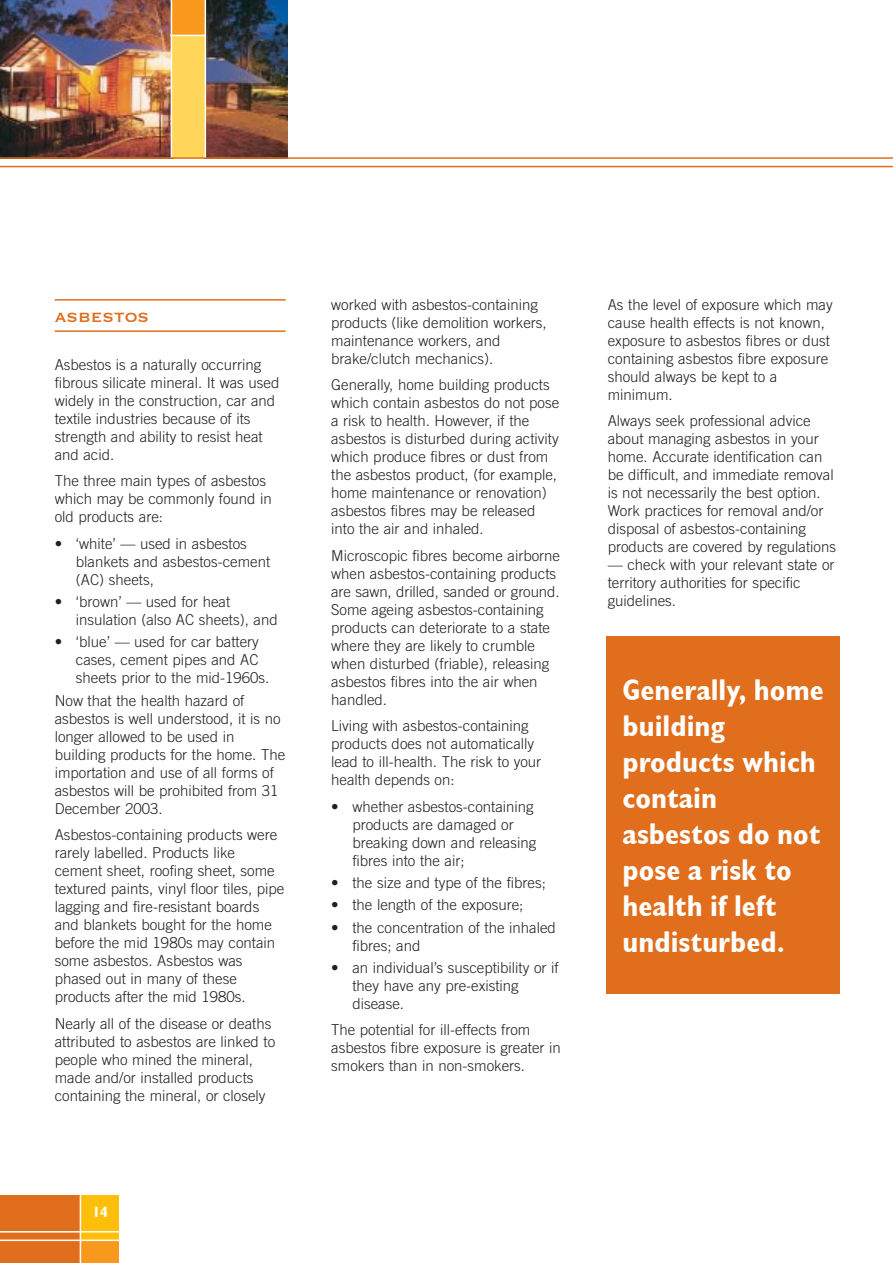
<style>
.page{position:relative;width:893px;height:1263px;background:#fff}
.page>*{position:absolute;margin:0;border:0;box-sizing:border-box;transform-origin:0 0}
.t1{font:700 condensed 30px/36px "Gill Sans";color:#fff}
.t2{font:21px "Copperplate Thirty One BC";color:#e06e1c}
.t3{font:300 15px/18px "Trade Gothic";color:#231f1f}
.t4{font:700 condensed 15px "Gill Sans";color:#fff}
</style>
<div class="page">
<div style="left:606px;top:636px;width:234px;height:357px;background:#e06e1c"></div>
<div style="left:79px;top:1196px;width:40px;height:44px;background:#febe0a"></div>
<div style="left:80px;top:1240px;width:39px;height:23px;background:#f8981c"></div>
<div style="left:0;top:1196px;width:80px;height:67px;background:#e06e1c"></div>
<hr style="left:0;top:1231px;width:133px;height:2px;background:#fff">
<hr style="left:0;top:1240px;width:133px;height:1px;background:#fff">
<hr style="left:80px;top:1191px;width:1px;height:72px;background:#fff">
<hr style="left:55px;top:299px;width:231px;height:2px;background:#e06e1c">
<hr style="left:55px;top:330px;width:231px;height:2px;background:#e06e1c">
<img style="left:0;top:0;width:171px;height:157px">
<img style="left:206px;top:0;width:81px;height:157px">
<div style="left:171px;top:34px;width:34px;height:124px;background:#ffd659"></div>
<div style="left:171px;top:0;width:34px;height:35px;background:#f8981c"></div>
<hr style="left:204px;top:0;width:2px;height:158px;background:#fff">
<hr style="left:171px;top:0;width:1px;height:158px;background:#fff">
<hr style="left:170px;top:35px;width:35px;height:1px;background:#fff">
<hr style="left:0;top:166px;width:892px;height:1px;background:#e06e1c">
<hr style="left:0;top:157px;width:892px;height:2px;background:#e06e1c">
<h2 class="t2" style="left:55px;top:302px;width:96px">asbestos</h2>
<p class="t3" style="left:55px;top:357px;width:226px">Asbestos is a naturally occurring fibrous silicate mineral. It was used widely in the construction, car and textile industries because of its strength and ability to resist heat and acid.</p>
<p class="t3" style="left:55px;top:474px;width:219px">The three main types of asbestos which may be commonly found in old products are:</p>
<p class="t3" style="left:76px;top:536px;width:196px;text-indent:-21px">• ‘white’ — used in asbestos blankets and asbestos-cement (AC) sheets,</p>
<p class="t3" style="left:76px;top:595px;width:203px;text-indent:-21px">• ‘brown’ — used for heat insulation (also AC sheets), and</p>
<p class="t3" style="left:76px;top:635px;width:195px;text-indent:-21px">• ‘blue’ — used for car battery cases, cement pipes and AC sheets prior to the mid-1960s.</p>
<p class="t3" style="left:55px;top:693px;width:232px">Now that the health hazard of asbestos is well understood, it is no longer allowed to be used in building products for the home. The importation and use of all forms of asbestos will be prohibited from 31<br>December 2003.</p>
<p class="t3" style="left:55px;top:828px;width:231px">Asbestos-containing products were rarely labelled. Products like cement sheet, roofing sheet, some textured paints, vinyl floor tiles, pipe lagging and fire-resistant boards and blankets bought for the home before the mid 1980s may contain some asbestos. Asbestos was phased out in many of these products after the mid 1980s.</p>
<p class="t3" style="left:55px;top:1016px;width:222px">Nearly all of the disease or deaths attributed to asbestos are linked to people who mined the mineral, made and/or installed products containing the mineral, or closely</p>
<p class="t4" style="left:92px;top:1203px;width:17px">14</p>
<p class="t3" style="left:331px;top:297px;width:217px">worked with asbestos-containing products (like demolition workers, maintenance workers, and brake/clutch mechanics).</p>
<p class="t3" style="left:331px;top:378px;width:229px">Generally, home building products which contain asbestos do not pose a risk to health. However, if the asbestos is disturbed during activity which produce fibres or dust from the asbestos product, (for example, home maintenance or renovation) asbestos fibres may be released into the air and inhaled.</p>
<p class="t3" style="left:331px;top:548px;width:230px">Microscopic fibres become airborne when asbestos-containing products are sawn, drilled, sanded or ground.<br>Some ageing asbestos-containing products can deteriorate to a state where they are likely to crumble when disturbed (friable), releasing asbestos fibres into the air when handled.</p>
<p class="t3" style="left:331px;top:719px;width:211px">Living with asbestos-containing products does not automatically lead to ill-health. The risk to your health depends on:</p>
<p class="t3" style="left:352px;top:799px;width:185px;text-indent:-21px">• whether asbestos-containing products are damaged or breaking down and releasing fibres into the air;</p>
<p class="t3" style="left:331px;top:876px;width:216px">• the size and type of the fibres;</p>
<p class="t3" style="left:331px;top:898px;width:194px">• the length of the exposure;</p>
<p class="t3" style="left:352px;top:920px;width:205px;text-indent:-21px">• the concentration of the inhaled fibres; and</p>
<p class="t3" style="left:352px;top:960px;width:208px;text-indent:-21px">• an individual’s susceptibility or if they have any pre-existing disease.</p>
<p class="t3" style="left:331px;top:1023px;width:231px">The potential for ill-effects from asbestos fibre exposure is greater in smokers than in non-smokers.</p>
<p class="t3" style="left:607px;top:297px;width:226px">As the level of exposure which may cause health effects is not known, exposure to asbestos fibres or dust containing asbestos fibre exposure should always be kept to a minimum.</p>
<p class="t3" style="left:607px;top:414px;width:230px">Always seek professional advice about managing asbestos in your home. Accurate identification can be difficult, and immediate removal is not necessarily the best option.<br>Work practices for removal and/or disposal of asbestos-containing products are covered by regulations</p>
<p class="t3" style="left:607px;top:558px;width:228px">— check with your relevant state or territory authorities for specific guidelines.</p>
<h1 class="t1" style="left:622px;top:671px;width:203px">Generally, home building products which contain asbestos do not pose a risk to health if left undisturbed.</h1>
</div>
